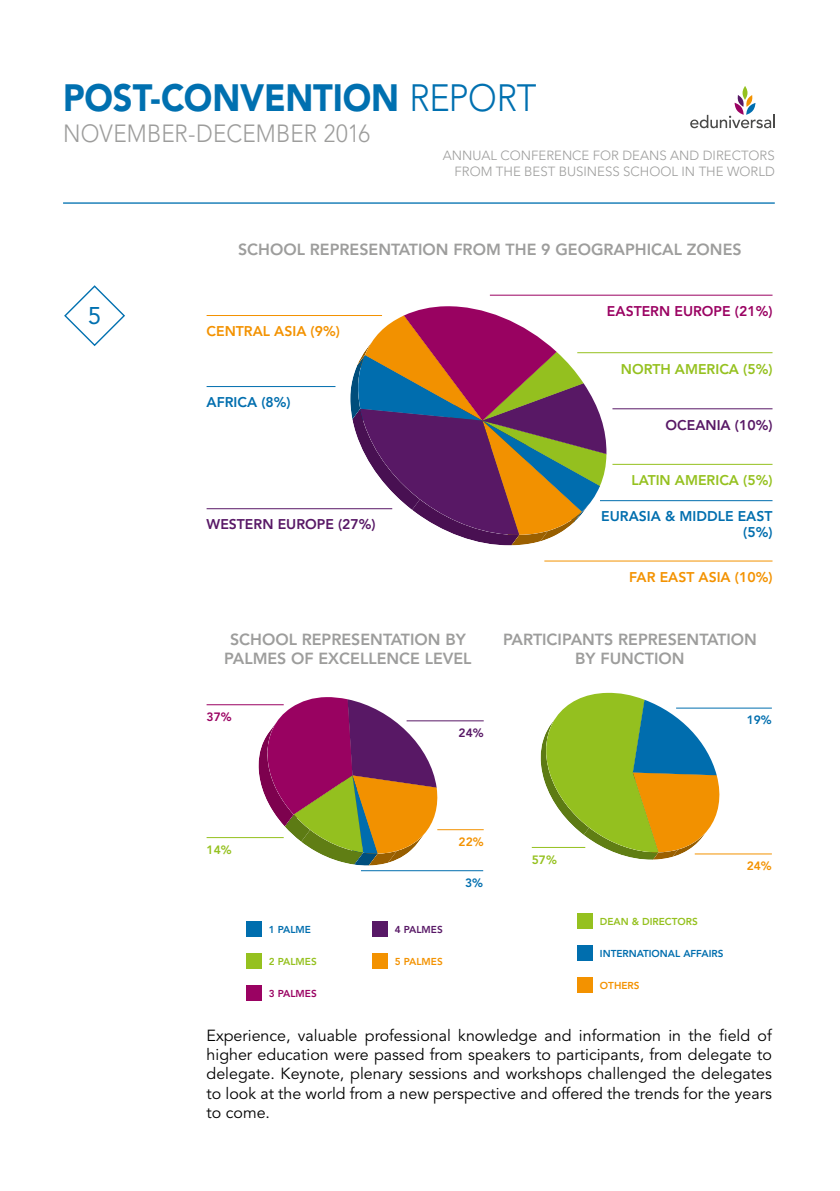
<style>
.page{position:relative;width:840px;height:1191px;background:#fff}
.page>*{position:absolute;margin:0;border:0;box-sizing:border-box;transform-origin:0 0}
.t1{font:900 37.8px "Avenir";letter-spacing:-.005em;color:#0070b0;scale:.91 1}
.t2{font:300 24.6px "Avenir";letter-spacing:.005em;color:#9d9d9c;scale:.91 1}
.t3{font:24px "Avenir";color:#0070b0}
.t4{font:16px/19.2px "Avenir";color:#000;text-align:justify}
.t5{font:800 16px/19.2px "Avenir";color:#9d9d9c;text-align:center}
.t6{font:800 14px/16.8px "Avenir";color:#006eae;text-align:right}
.t7{font:800 14px "Avenir";color:#95c11f}
.t8{font:800 14px "Avenir";color:#f39200}
.t9{font:800 14px "Avenir";color:#581866}
.t10{font:800 14px "Avenir";color:#9a0262}
.t11{font:300 13.2px/15.8px "Avenir LT Std";color:#9d9d9c;text-align:right}
.t12{font:800 12px "Avenir";color:#f39200}
.t13{font:800 12px "Avenir";color:#95c11f}
.t14{font:800 12px "Avenir";color:#006eae}
.t15{font:800 12px "Avenir";color:#581866}
.t16{font:800 12px "Avenir";color:#9a0262}
.t17{font:800 10px "Avenir";color:#006eae}
.t18{font:800 10px "Avenir";color:#95c11f}
.t19{font:800 10px "Avenir";color:#f39200}
.t20{font:800 10px "Avenir";color:#9a0262}
.t21{font:800 10px "Avenir";color:#581866}
.s1{font-weight:300}
</style>
<div class="page">
<hr style="left:63px;top:202px;width:711px;height:2px;background:#0070b0">
<svg style="left:64px;top:285px;width:61px;height:61px"></svg>
<svg style="left:690px;top:95px;width:84px;height:33px"></svg>
<svg style="left:742px;top:86px;width:5px;height:14px"></svg>
<svg style="left:258px;top:697px;width:179px;height:168px"></svg>
<svg style="left:540px;top:693px;width:179px;height:166px"></svg>
<div style="left:246px;top:921px;width:15px;height:16px;background:#006eae"></div>
<div style="left:246px;top:953px;width:15px;height:16px;background:#95c11f"></div>
<div style="left:246px;top:985px;width:15px;height:16px;background:#9a0262"></div>
<div style="left:372px;top:921px;width:15px;height:16px;background:#581866"></div>
<div style="left:372px;top:953px;width:15px;height:16px;background:#f39200"></div>
<hr style="left:361px;top:870px;width:122px;height:1px;background:#006eae">
<hr style="left:437px;top:829px;width:46px;height:1px;background:#f39200">
<hr style="left:406px;top:720px;width:77px;height:1px;background:#581866">
<hr style="left:206px;top:704px;width:77px;height:1px;background:#9a0262">
<hr style="left:206px;top:837px;width:77px;height:1px;background:#95c11f">
<div style="left:577px;top:913px;width:15px;height:15px;background:#95c11f"></div>
<div style="left:577px;top:945px;width:15px;height:15px;background:#006eae"></div>
<div style="left:577px;top:977px;width:15px;height:15px;background:#f39200"></div>
<hr style="left:694px;top:853px;width:77px;height:1px;background:#f39200">
<hr style="left:675px;top:707px;width:96px;height:1px;background:#006eae">
<hr style="left:531px;top:847px;width:54px;height:1px;background:#95c11f">
<svg style="left:350px;top:306px;width:256px;height:239px"></svg>
<hr style="left:206px;top:508px;width:186px;height:1px;background:#581866">
<hr style="left:206px;top:386px;width:129px;height:1px;background:#006eae">
<hr style="left:206px;top:315px;width:176px;height:1px;background:#f39200">
<hr style="left:489px;top:295px;width:283px;height:1px;background:#9a0262">
<hr style="left:544px;top:560px;width:228px;height:1px;background:#f39200">
<hr style="left:612px;top:408px;width:160px;height:1px;background:#581866">
<hr style="left:612px;top:464px;width:160px;height:1px;background:#95c11f">
<hr style="left:599px;top:500px;width:173px;height:1px;background:#006eae">
<hr style="left:577px;top:352px;width:195px;height:1px;background:#95c11f">
<h1 class="t1" style="left:63px;top:75px;width:521px">POST-CONVENTION <span class="s1">REPORT</span></h1>
<h2 class="t2" style="left:63px;top:119px;width:339px">NOVEMBER-DECEMBER 2016</h2>
<p class="t11" style="left:442px;top:147px;width:333px">ANNUAL CONFERENCE FOR DEANS AND DIRECTORS<br>FROM THE BEST BUSINESS SCHOOL IN THE WORLD</p>
<h3 class="t3" style="left:88px;top:302px;width:15px">5</h3>
<p class="t5" style="left:238px;top:239px;width:505px">SCHOOL REPRESENTATION FROM THE 9 GEOGRAPHICAL ZONES</p>
<p class="t8" style="left:206px;top:323px;width:135px">CENTRAL ASIA (9%)</p>
<p class="t6" style="left:206px;top:394px;width:85px">AFRICA (8%)</p>
<p class="t9" style="left:206px;top:516px;width:170px">WESTERN EUROPE (27%)</p>
<p class="t10" style="left:606px;top:303px;width:167px">EASTERN EUROPE (21%)</p>
<p class="t7" style="left:620px;top:360px;width:153px">NORTH AMERICA (5%)</p>
<p class="t9" style="left:665px;top:416px;width:108px">OCEANIA (10%)</p>
<p class="t7" style="left:631px;top:472px;width:142px">LATIN AMERICA (5%)</p>
<p class="t6" style="left:601px;top:507px;width:173px">EURASIA &amp; MIDDLE EAST (5%)</p>
<p class="t8" style="left:629px;top:568px;width:145px">FAR EAST ASIA (10%)</p>
<p class="t5" style="left:224px;top:630px;width:249px">SCHOOL REPRESENTATION BY<br>PALMES OF EXCELLENCE LEVEL</p>
<p class="t5" style="left:502px;top:630px;width:255px">PARTICIPANTS REPRESENTATION<br>BY FUNCTION</p>
<p class="t16" style="left:206px;top:709px;width:27px">37%</p>
<p class="t13" style="left:206px;top:842px;width:27px">14%</p>
<p class="t17" style="left:269px;top:923px;width:44px">1 PALME</p>
<p class="t18" style="left:269px;top:955px;width:49px">2 PALMES</p>
<p class="t20" style="left:269px;top:987px;width:49px">3 PALMES</p>
<p class="t15" style="left:458px;top:726px;width:27px">24%</p>
<p class="t21" style="left:395px;top:923px;width:49px">4 PALMES</p>
<p class="t19" style="left:395px;top:955px;width:49px">5 PALMES</p>
<p class="t12" style="left:458px;top:834px;width:27px">22%</p>
<p class="t14" style="left:465px;top:875px;width:19px">3%</p>
<p class="t14" style="left:746px;top:713px;width:27px">19%</p>
<p class="t13" style="left:531px;top:852px;width:27px">57%</p>
<p class="t18" style="left:599px;top:915px;width:99px">DEAN &amp; DIRECTORS</p>
<p class="t17" style="left:599px;top:947px;width:125px">INTERNATIONAL AFFAIRS</p>
<p class="t19" style="left:599px;top:979px;width:41px">OTHERS</p>
<p class="t12" style="left:746px;top:859px;width:27px">24%</p>
<p class="t4" style="left:206px;top:1026px;width:566px">Experience, valuable professional knowledge and information in the field of higher education were passed from speakers to participants, from delegate to delegate. Keynote, plenary sessions and workshops challenged the delegates to look at the world from a new perspective and offered the trends for the years to come.</p>
</div>
